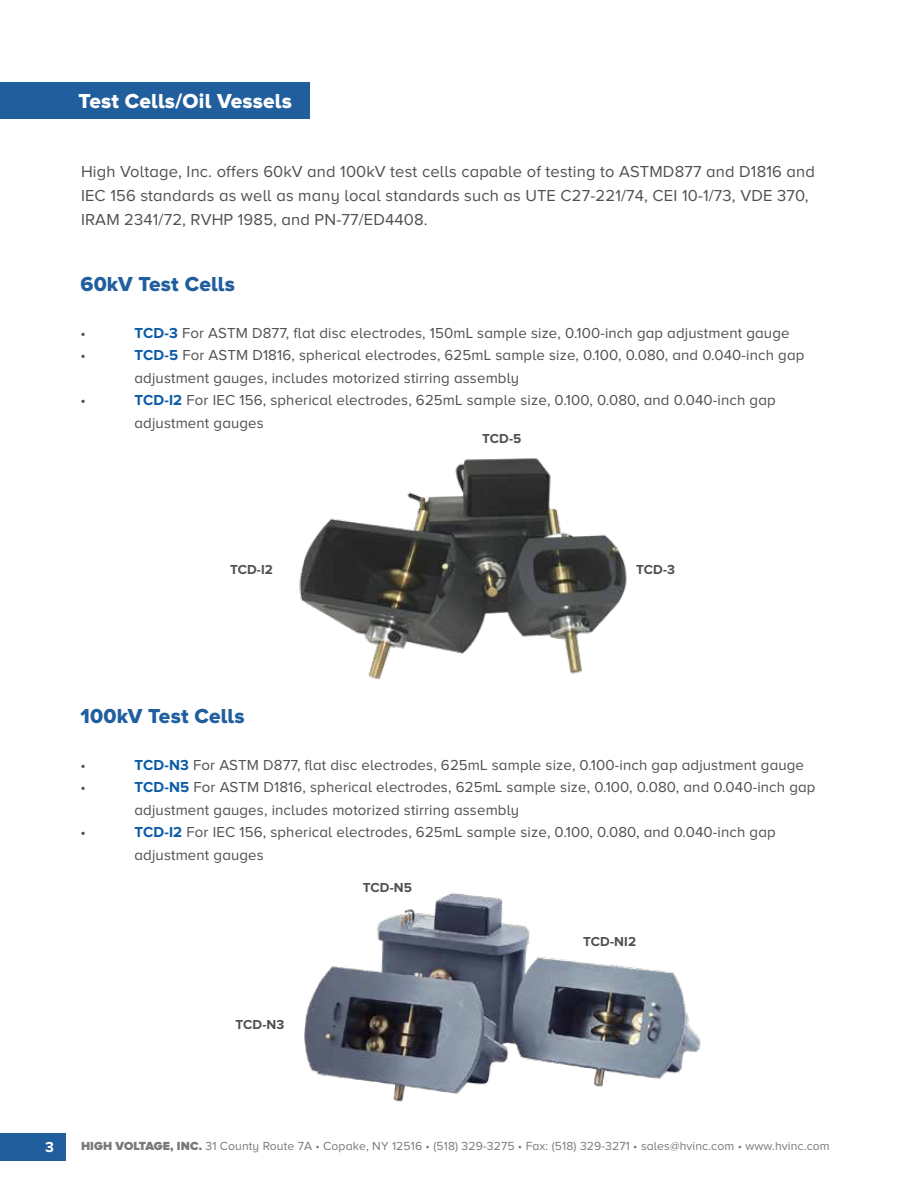
<style>
.page{position:relative;width:918px;height:1188px;background:#fff}
.page>*{position:absolute;margin:0;border:0;box-sizing:border-box;transform-origin:0 0}
.t1{font:21px "Proxima Nova A Extrabld";letter-spacing:.01em;color:#215e9e}
.t2{font:21px "Proxima Nova A Extrabld";letter-spacing:.01em;color:#fff}
.t3{font:16.5px/24px "Proxima Nova A";letter-spacing:.01em;color:#504f51}
.t4{font:15px/22.5px "Proxima Nova A";letter-spacing:.01em;color:#504f51}
.t5{font:700 15px "Proxima Nova";color:#fff}
.t6{font:700 13.5px "Proxima Nova A";letter-spacing:.01em;color:#504f51}
.t7{font:12.15px "Proxima Nova A";letter-spacing:.01em;color:#78797c}
.s1{font-weight:700;color:#0b5ba7}
.s2{font-weight:900}
</style>
<div class="page">
<div style="left:0;top:1134px;width:66px;height:27px;background:#215e9e"></div>
<div style="left:0;top:82px;width:310px;height:37px;background:#215e9e"></div>
<img style="left:299px;top:458px;width:328px;height:221px">
<img style="left:304px;top:892px;width:397px;height:210px">
<h1 class="t2" style="left:79px;top:89px;width:215px">Test Cells/Oil Vessels</h1>
<p class="t3" style="left:81px;top:159px;width:736px">High Voltage, Inc. offers 60kV and 100kV test cells capable of testing to ASTMD877 and D1816 and<br>IEC 156 standards as well as many local standards such as UTE C27-221/74, CEI 10-1/73, VDE 370,<br>IRAM 2341/72, RVHP 1985, and PN-77/ED4408.</p>
<h1 class="t1" style="left:81px;top:272px;width:156px">60kV Test Cells</h1>
<p class="t4" style="left:81px;top:321px;width:7px">•</p>
<p class="t4" style="left:135px;top:321px;width:657px"><span class="s1">TCD-3</span> For ASTM D877, flat disc electrodes, 150mL sample size, 0.100-inch gap adjustment gauge</p>
<p class="t4" style="left:81px;top:344px;width:7px">•</p>
<p class="t4" style="left:135px;top:344px;width:671px"><span class="s1">TCD-5</span> For ASTM D1816, spherical electrodes, 625mL sample size, 0.100, 0.080, and 0.040-inch gap adjustment gauges, includes motorized stirring assembly</p>
<p class="t4" style="left:81px;top:389px;width:7px">•</p>
<p class="t4" style="left:135px;top:389px;width:643px"><span class="s1">TCD-I2</span> For IEC 156, spherical electrodes, 625mL sample size, 0.100, 0.080, and 0.040-inch gap adjustment gauges</p>
<p class="t6" style="left:230px;top:562px;width:45px">TCD-I2</p>
<h1 class="t1" style="left:81px;top:704px;width:166px">100kV Test Cells</h1>
<p class="t6" style="left:482px;top:431px;width:41px">TCD-5</p>
<p class="t6" style="left:636px;top:562px;width:41px">TCD-3</p>
<p class="t4" style="left:81px;top:753px;width:7px">•</p>
<p class="t4" style="left:135px;top:753px;width:671px"><span class="s1">TCD-N3</span> For ASTM D877, flat disc electrodes, 625mL sample size, 0.100-inch gap adjustment gauge</p>
<p class="t4" style="left:81px;top:776px;width:7px">•</p>
<p class="t4" style="left:135px;top:776px;width:682px"><span class="s1">TCD-N5</span> For ASTM D1816, spherical electrodes, 625mL sample size, 0.100, 0.080, and 0.040-inch gap adjustment gauges, includes motorized stirring assembly</p>
<p class="t4" style="left:81px;top:821px;width:7px">•</p>
<p class="t4" style="left:135px;top:821px;width:643px"><span class="s1">TCD-I2</span> For IEC 156, spherical electrodes, 625mL sample size, 0.100, 0.080, and 0.040-inch gap adjustment gauges</p>
<p class="t6" style="left:235px;top:1017px;width:50px">TCD-N3</p>
<p class="t6" style="left:363px;top:880px;width:51px">TCD-N5</p>
<p class="t6" style="left:583px;top:934px;width:55px">TCD-NI2</p>
<p class="t5" style="left:45px;top:1139px;width:11px">3</p>
<p class="t7" style="left:81px;top:1139px;width:750px"><span class="s2">HIGH VOLTAGE, INC.</span> 31 County Route 7A • Copake, NY 12516 • (518) 329-3275 • Fax: (518) 329-3271 • sales@hvinc.com • www.hvinc.com</p>
</div>
